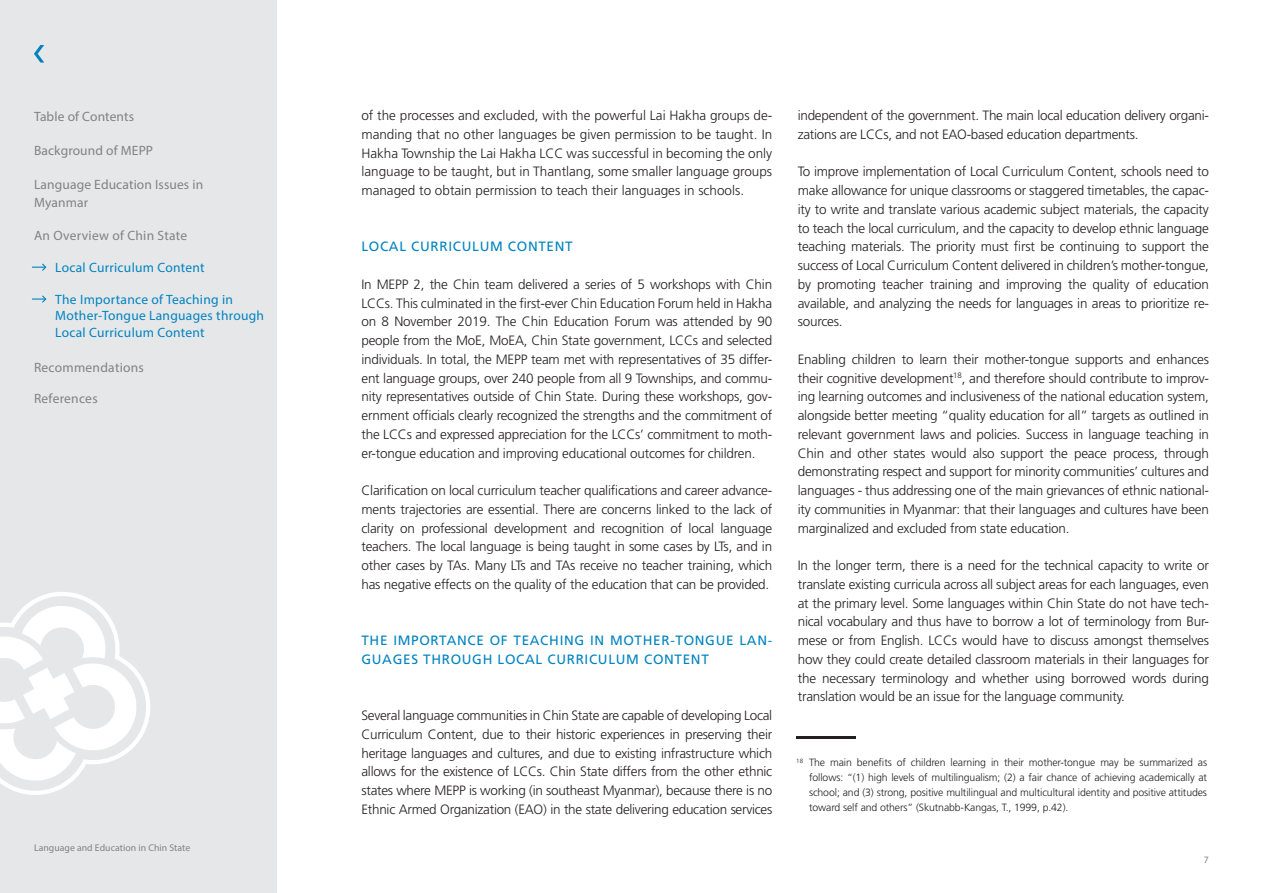
<style>
.page{position:relative;width:1263px;height:893px;background:#fff}
.page>*{position:absolute;margin:0;border:0;box-sizing:border-box;transform-origin:0 0}
.Grundschrift{font:300 13.5px/18.8px "Frutiger LT Std";letter-spacing:-.015em;color:#231f20;text-align:justify}
.Grundschrift-2{font:13.5px/17.7px "Myriad Pro";letter-spacing:.01em;color:#808285}
.Vorstand{font:13.5px/18.8px "Frutiger LT Std";letter-spacing:.05em;color:#0083bf}
.Grundschrift-3{font:13.5px/16.5px "Myriad Pro";letter-spacing:.02em;color:#0083bf}
.t1{font:300 10.5px/15px "Frutiger LT Std";letter-spacing:-.01em;color:#231f20;text-align:justify}
.Grundschrift-4{font:9.75px "Myriad Pro";letter-spacing:.005em;color:#808285}
</style>
<div class="page">
<div style="left:0;top:0;width:276px;height:893px;background:#e6e7e9"></div>
<svg style="left:0;top:592px;width:150px;height:203px"></svg>
<svg style="left:34px;top:45px;width:10px;height:18px"></svg>
<svg style="left:32px;top:263px;width:15px;height:8px"></svg>
<svg style="left:32px;top:295px;width:15px;height:8px"></svg>
<hr style="left:796px;top:736px;width:60px;height:3px;background:#231f20">
<p class="Grundschrift-2" style="left:34px;top:107px;width:102px">Table of Contents</p>
<p class="Grundschrift-2" style="left:34px;top:141px;width:121px">Background of MEPP</p>
<p class="Grundschrift-2" style="left:34px;top:175px;width:171px">Language Education Issues in<br>Myanmar</p>
<p class="Grundschrift-2" style="left:34px;top:226px;width:155px">An Overview of Chin State</p>
<p class="Grundschrift-3" style="left:55px;top:259px;width:151px">Local Curriculum Content</p>
<p class="Grundschrift-3" style="left:55px;top:291px;width:210px">The Importance of Teaching in<br>Mother-Tongue Languages through<br>Local Curriculum Content</p>
<p class="Grundschrift-2" style="left:34px;top:358px;width:111px">Recommendations</p>
<p class="Grundschrift-2" style="left:34px;top:390px;width:65px">References</p>
<p class="Grundschrift-4" style="left:34px;top:842px;width:158px">Language and Education in Chin State</p>
<p class="Grundschrift" style="left:361px;top:106px;width:412px">of the processes and excluded, with the powerful Lai Hakha groups de&shy;manding that no other languages be given permission to be taught. In Hakha Township the Lai Hakha LCC was successful in becoming the only language to be taught, but in Thantlang, some smaller language groups managed to obtain permission to teach their languages in schools.</p>
<p class="Vorstand" style="left:361px;top:237px;width:213px">LOCAL CURRICULUM CONTENT</p>
<p class="Grundschrift" style="left:361px;top:275px;width:412px">In MEPP 2, the Chin team delivered a series of 5 workshops with Chin LCCs. This culminated in the first-ever Chin Education Forum held in Hakha on 8 November 2019. The Chin Education Forum was attended by 90 people from the MoE, MoEA, Chin State government, LCCs and selected individuals. In total, the MEPP team met with representatives of 35 differ&shy;ent language groups, over 240 people from all 9 Townships, and commu&shy;nity representatives outside of Chin State. During these workshops, gov&shy;ernment officials clearly recognized the strengths and the commitment of the LCCs and expressed appreciation for the LCCs’ commitment to moth&shy;er-tongue education and improving educational outcomes for children.</p>
<p class="Grundschrift" style="left:361px;top:481px;width:412px">Clarification on local curriculum teacher qualifications and career advance&shy;ments trajectories are essential. There are concerns linked to the lack of clarity on professional development and recognition of local language teachers. The local language is being taught in some cases by LTs, and in other cases by TAs. Many LTs and TAs receive no teacher training, which has negative effects on the quality of the education that can be provided.</p>
<p class="Vorstand" style="left:361px;top:631px;width:412px">THE IMPORTANCE OF TEACHING IN MOTHER-TONGUE LAN-<br>GUAGES THROUGH LOCAL CURRICULUM CONTENT</p>
<p class="Grundschrift" style="left:361px;top:706px;width:412px">Several language communities in Chin State are capable of developing Local Curriculum Content, due to their historic experiences in preserving their heritage languages and cultures, and due to existing infrastructure which allows for the existence of LCCs. Chin State differs from the other ethnic states where MEPP is working (in southeast Myanmar), because there is no Ethnic Armed Organization (EAO) in the state delivering education services</p>
<p class="Grundschrift" style="left:798px;top:106px;width:413px">independent of the government. The main local education delivery organi&shy;zations are LCCs, and not EAO-based education departments.</p>
<p class="Grundschrift" style="left:798px;top:162px;width:413px">To improve implementation of Local Curriculum Content, schools need to make allowance for unique classrooms or staggered timetables, the capac&shy;ity to write and translate various academic subject materials, the capacity to teach the local curriculum, and the capacity to develop ethnic language teaching materials. The priority must first be continuing to support the success of Local Curriculum Content delivered in children’s mother-tongue, by promoting teacher training and improving the quality of education available, and analyzing the needs for languages in areas to prioritize re&shy;sources.</p>
<p class="Grundschrift" style="left:798px;top:350px;width:413px">Enabling children to learn their mother-tongue supports and enhances their cognitive development<sup>18</sup>, and therefore should contribute to improv&shy;ing learning outcomes and inclusiveness of the national education system, alongside better meeting “quality education for all” targets as outlined in relevant government laws and policies. Success in language teaching in Chin and other states would also support the peace process, through demonstrating respect and support for minority communities’ cultures and languages - thus addressing one of the main grievances of ethnic national&shy;ity communities in Myanmar: that their languages and cultures have been marginalized and excluded from state education.</p>
<p class="Grundschrift" style="left:798px;top:556px;width:413px">In the longer term, there is a need for the technical capacity to write or translate existing curricula across all subject areas for each languages, even at the primary level. Some languages within Chin State do not have tech&shy;nical vocabulary and thus have to borrow a lot of terminology from Bur&shy;mese or from English. LCCs would have to discuss amongst themselves how they could create detailed classroom materials in their languages for the necessary terminology and whether using borrowed words during translation would be an issue for the language community.</p>
<p class="t1" style="left:809px;top:755px;width:400px;text-indent:-13px"><sup>18</sup> The main benefits of children learning in their mother-tongue may be summarized as follows: “(1) high levels of multilingualism; (2) a fair chance of achieving academically at school; and (3) strong, positive multilingual and multicultural identity and positive attitudes toward self and others” (Skutnabb-Kangas, T., 1999, p.42).</p>
<p class="Grundschrift-4" style="left:1204px;top:854px;width:7px">7</p>
</div>
